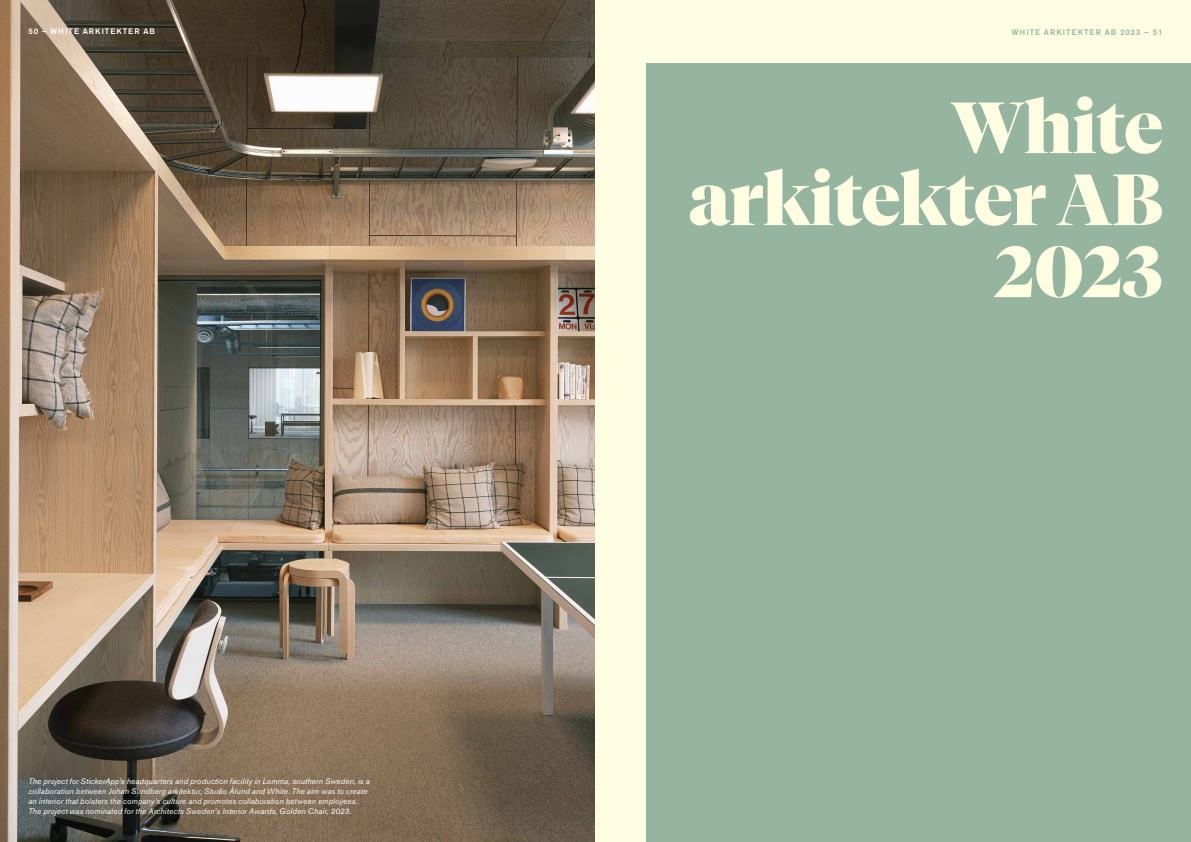
<style>
.page{position:relative;width:1191px;height:842px;background:#fff}
.page>*{position:absolute;margin:0;border:0;box-sizing:border-box;transform-origin:0 0}
.t1{font:900 72px/72px "Tiempos Fine";color:#fffde1;text-align:right}
.t2{font:italic 8px/10px "Akzidenz Grotesk Std";letter-spacing:.015em;color:#fff}
.t3{font:500 8px "Akzidenz Grotesk Std";letter-spacing:.115em;color:#95b5a0}
.t4{font:500 8px "Akzidenz Grotesk Std";letter-spacing:.115em;color:#fff}
</style>
<div class="page">
<img style="left:0;top:0;width:595px;height:842px">
<div style="left:595px;top:0;width:596px;height:842px;background:#fffde1"></div>
<div style="left:646px;top:64px;width:545px;height:778px;background:#95b5a0"></div>
<p class="t4" style="left:28px;top:27px;width:128px">50 – WHITE ARKITEKTER AB</p>
<p class="t2" style="left:28px;top:776px;width:343px">The project for StickerApp’s headquarters and production facility in Lomma, southern Sweden, is a collaboration between Johan Sundberg arkitektur, Studio Ålund and White. The aim was to create an interior that bolsters the company’s culture and promotes collaboration between employees.<br>The project was nominated for the Architects Sweden’s Interior Awards, Golden Chair, 2023.</p>
<p class="t3" style="left:1011px;top:27px;width:152px">WHITE ARKITEKTER AB 2023 – 51</p>
<h1 class="t1" style="left:689px;top:92px;width:474px">White arkitekter AB<br>2023</h1>
</div>
